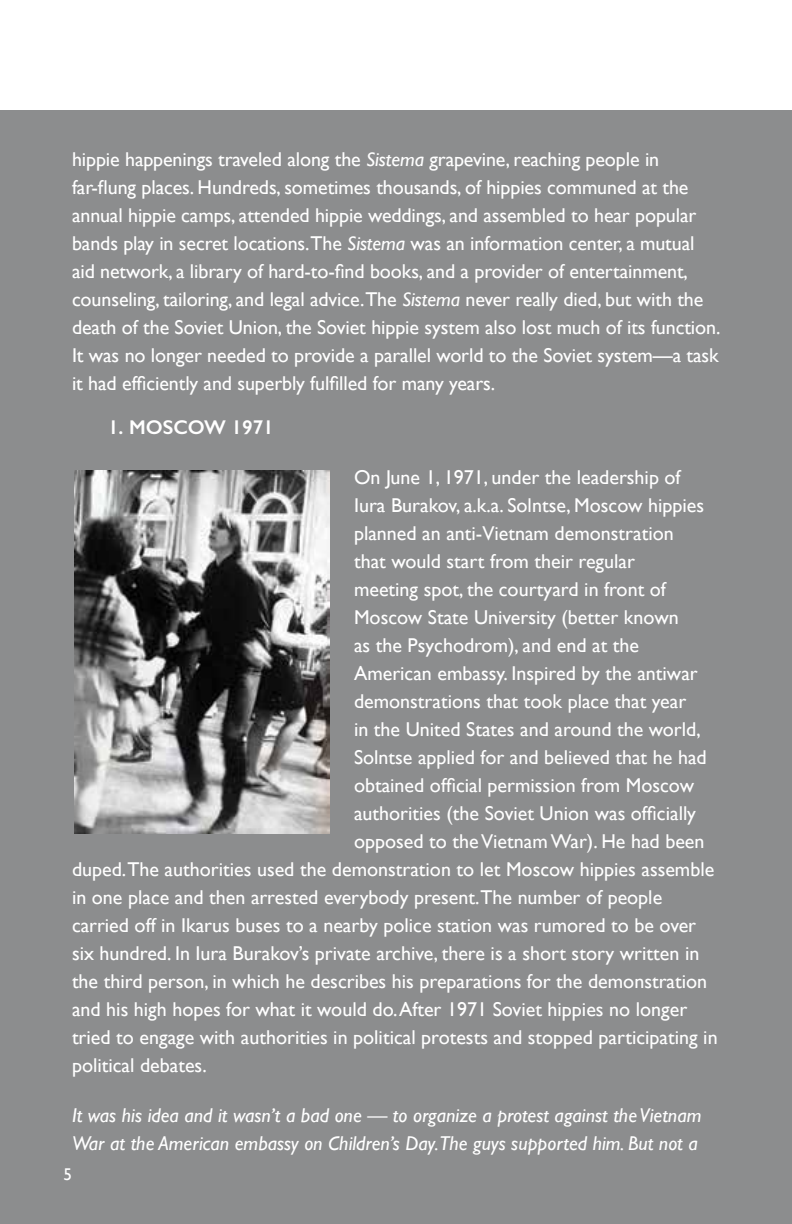
<style>
.page{position:relative;width:792px;height:1224px;background:#fff}
.page>*{position:absolute;margin:0;border:0;box-sizing:border-box;transform-origin:0 0}
.t1{font:20px/28px "Gill Sans";color:#fff}
.t2{font:italic 20px/28px "Gill Sans";color:#fff}
.t3{font:600 20px "Gill Sans";color:#fff}
.t4{font:17px "Gill Sans";color:#fff}
.s1{font-style:italic}
</style>
<div class="page">
<div style="left:0;top:111px;width:792px;height:1113px;background:#8c8d8e"></div>
<img style="left:74px;top:471px;width:256px;height:362px">
<p class="t1" style="left:72px;top:145px;width:650px">hippie happenings traveled along the <span class="s1">Sistema</span> grapevine, reaching people in far-flung places. Hundreds, sometimes thousands, of hippies communed at the annual hippie camps, attended hippie weddings, and assembled to hear popular bands play in secret locations.The <span class="s1">Sistema</span> was an information center, a mutual aid network, a library of hard-to-find books, and a provider of entertainment, counseling, tailoring, and legal advice.The <span class="s1">Sistema</span> never really died, but with the death of the Soviet Union, the Soviet hippie system also lost much of its function.<br>It was no longer needed to provide a parallel world to the Soviet system—a task it had efficiently and superbly fulfilled for many years.</p>
<p class="t3" style="left:108px;top:415px;width:167px">1. MOSCOW 1971</p>
<p class="t1" style="left:354px;top:463px;width:328px">On June 1, 1971, under the leadership of</p>
<p class="t1" style="left:354px;top:491px;width:352px">Iura Burakov, a.k.a. Solntse, Moscow hippies</p>
<p class="t1" style="left:354px;top:519px;width:321px">planned an anti-Vietnam demonstration</p>
<p class="t1" style="left:354px;top:547px;width:283px">that would start from their regular</p>
<p class="t1" style="left:354px;top:575px;width:313px">meeting spot, the courtyard in front of</p>
<p class="t1" style="left:354px;top:603px;width:326px">Moscow State University (better known</p>
<p class="t1" style="left:354px;top:631px;width:287px">as the Psychodrom), and end at the</p>
<p class="t1" style="left:354px;top:659px;width:345px">American embassy. Inspired by the antiwar</p>
<p class="t1" style="left:354px;top:687px;width:334px">demonstrations that took place that year</p>
<p class="t1" style="left:354px;top:715px;width:348px">in the United States and around the world,</p>
<p class="t1" style="left:354px;top:743px;width:354px">Solntse applied for and believed that he had</p>
<p class="t1" style="left:354px;top:771px;width:342px">obtained official permission from Moscow</p>
<p class="t1" style="left:354px;top:799px;width:343px">authorities (the Soviet Union was officially</p>
<p class="t1" style="left:354px;top:827px;width:352px">opposed to the Vietnam War). He had been</p>
<p class="t1" style="left:72px;top:855px;width:644px">duped.The authorities used the demonstration to let Moscow hippies assemble</p>
<p class="t1" style="left:72px;top:883px;width:592px">in one place and then arrested everybody present.The number of people</p>
<p class="t1" style="left:72px;top:911px;width:626px">carried off in Ikarus buses to a nearby police station was rumored to be over</p>
<p class="t1" style="left:72px;top:939px;width:629px">six hundred. In Iura Burakov’s private archive, there is a short story written in</p>
<p class="t1" style="left:72px;top:967px;width:637px">the third person, in which he describes his preparations for the demonstration</p>
<p class="t1" style="left:72px;top:995px;width:617px">and his high hopes for what it would do. After 1971 Soviet hippies no longer</p>
<p class="t1" style="left:72px;top:1023px;width:647px">tried to engage with authorities in political protests and stopped participating in</p>
<p class="t1" style="left:72px;top:1051px;width:136px">political debates.</p>
<p class="t2" style="left:72px;top:1101px;width:631px">It was his idea and it wasn’t a bad one — to organize a protest against the Vietnam<br>War at the American embassy on Children’s Day.The guys supported him. But not a</p>
<p class="t4" style="left:61px;top:1164px;width:13px">A</p>
<p class="t4" style="left:64px;top:1164px;width:10px">5</p>
</div>
